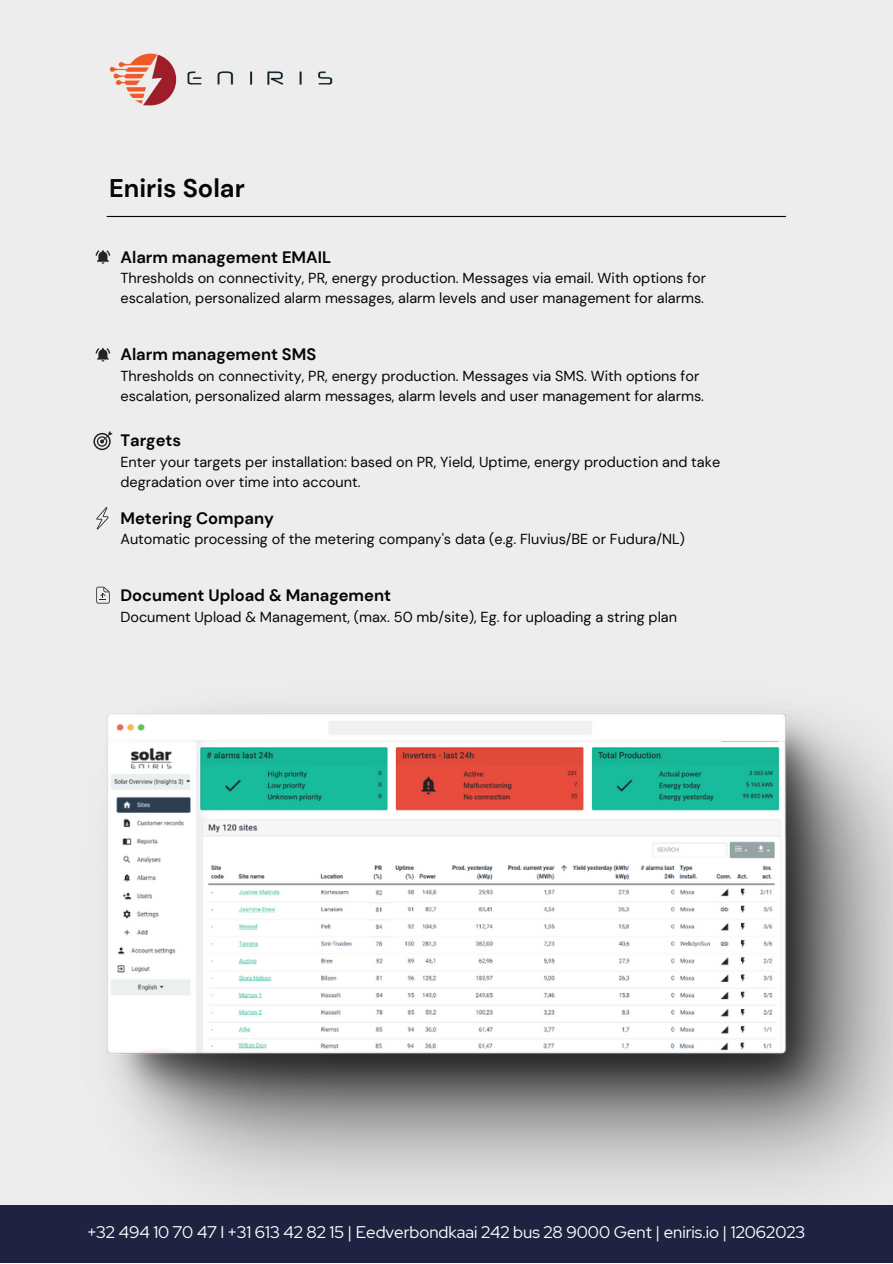
<style>
.page{position:relative;width:893px;height:1264px;background:#fff}
.page>*{position:absolute;margin:0;border:0;box-sizing:border-box;transform-origin:0 0}
.t1{font:700 25.5px "DM Sans";color:#040606}
.t2{font:16.8px "Red Hat Display";color:#fff}
.t3{font:700 16.5px "DM Sans";color:#040606}
.t4{font:14.4px/20.2px "DM Sans";color:#040606}
</style>
<div class="page">
<div style="left:0;top:0;width:892px;height:1262px;background:#ededed"></div>
<div style="left:0;top:1205px;width:892px;height:57px;background:#1f2341"></div>
<img style="left:109px;top:53px;width:224px;height:53px">
<svg style="left:96px;top:250px;width:14px;height:14px"></svg>
<svg style="left:96px;top:348px;width:14px;height:13px"></svg>
<svg style="left:93px;top:431px;width:19px;height:19px"></svg>
<svg style="left:96px;top:507px;width:13px;height:22px"></svg>
<svg style="left:96px;top:586px;width:14px;height:17px"></svg>
<img style="left:106px;top:710px;width:786px;height:484px">
<hr style="left:107px;top:216px;width:679px;height:1px;background:#040606">
<p class="t1" style="left:109px;top:172px;width:137px">Eniris Solar</p>
<p class="t3" style="left:120px;top:246px;width:212px">Alarm management EMAIL</p>
<p class="t4" style="left:120px;top:268px;width:587px">Thresholds on connectivity, PR, energy production. Messages via email. With options for escalation, personalized alarm messages, alarm levels and user management for alarms.</p>
<p class="t3" style="left:120px;top:344px;width:197px">Alarm management SMS</p>
<p class="t4" style="left:120px;top:366px;width:585px">Thresholds on connectivity, PR, energy production. Messages via SMS. With options for escalation, personalized alarm messages, alarm levels and user management for alarms.</p>
<p class="t3" style="left:120px;top:430px;width:62px">Targets</p>
<p class="t4" style="left:120px;top:452px;width:601px">Enter your targets per installation: based on PR, Yield, Uptime, energy production and take degradation over time into account.</p>
<p class="t3" style="left:120px;top:507px;width:155px">Metering Company</p>
<p class="t4" style="left:120px;top:529px;width:566px">Automatic processing of the metering company's data (e.g. Fluvius/BE or Fudura/NL)</p>
<p class="t3" style="left:120px;top:585px;width:272px">Document Upload &amp; Management</p>
<p class="t4" style="left:120px;top:607px;width:558px">Document Upload &amp; Management, (max. 50 mb/site), Eg. for uploading a string plan</p>
<p class="t2" style="left:87px;top:1220px;width:719px">+32 494 10 70 47 I +31 613 42 82 15 | Eedverbondkaai 242 bus 28 9000 Gent | eniris.io | 12062023</p>
</div>
